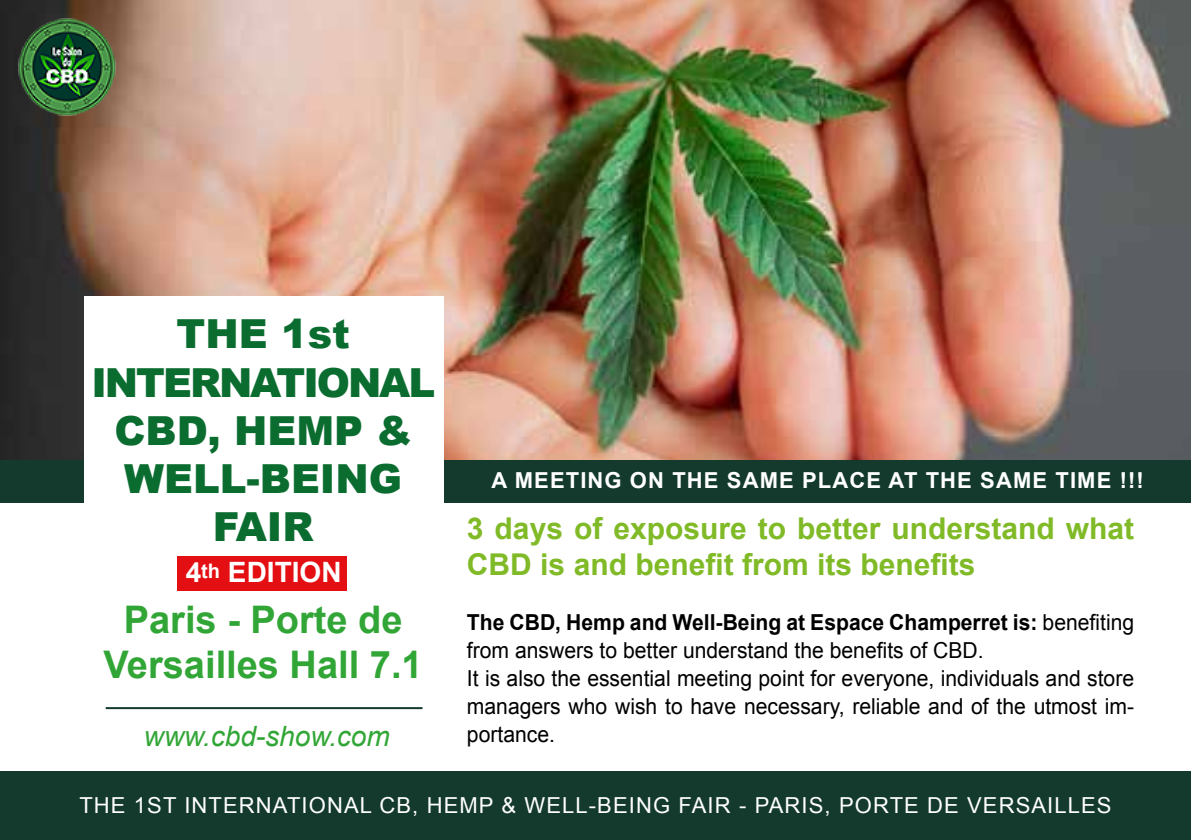
<style>
.page{position:relative;width:1191px;height:840px;background:#fff}
.page>*{position:absolute;margin:0;border:0;box-sizing:border-box;transform-origin:0 0}
.t1{font:900 40px/48px "Arial";color:#0b6c30;text-align:center}
.t2{font:700 38px/45.6px "Arial";color:#31a636;text-align:center}
.t3{font:700 30px/36px "Arial";color:#80ba27}
.t4{font:italic 28px "Arial";color:#31a636}
.t5{font:700 28px "Arial";color:#fff}
.t6{font:22px/28px "Arial";color:#000;scale:.96 1}
.t7{font:22px "Arial";letter-spacing:.05em;color:#fff}
.t8{font:700 22px "Arial";letter-spacing:.05em;color:#fff}
.s1{font-size:20px}
.s2{font-weight:700}
</style>
<div class="page">
<div style="left:0;top:459px;width:1191px;height:43px;background:#133a2d"></div>
<div style="left:1174px;top:771px;width:17px;height:68px;background:#133a2d"></div>
<img style="left:0;top:0;width:1191px;height:459px">
<div style="left:84px;top:296px;width:360px;height:396px;background:#fff"></div>
<hr style="left:106px;top:706px;width:316px;height:2px;background:#133a2d">
<div style="left:0;top:771px;width:1174px;height:68px;background:#133a2d"></div>
<img style="left:17px;top:17px;width:99px;height:99px">
<div style="left:177px;top:556px;width:170px;height:34px;background:#e30f13"></div>
<h1 class="t1" style="left:91px;top:309px;width:345px">THE 1st<br>INTERNATIONAL<br>CBD, HEMP &amp;<br>WELL-BEING<br>FAIR</h1>
<p class="t5" style="left:186px;top:553px;width:157px">4<span class="s1">th</span> EDITION</p>
<h2 class="t2" style="left:104px;top:597px;width:321px">Paris - Porte de<br>Versailles Hall 7.1</h2>
<p class="t4" style="left:144px;top:717px;width:247px">www.cbd-show.com</p>
<p class="t8" style="left:491px;top:465px;width:654px">A MEETING ON THE SAME PLACE AT THE SAME TIME !!!</p>
<h3 class="t3" style="left:467px;top:511px;width:669px">3 days of exposure to better understand what<br>CBD is and benefit from its benefits</h3>
<p class="t6" style="left:467px;top:608px;width:696px"><span class="s2">The CBD, Hemp and Well-Being at Espace Champerret is:</span> benefiting from answers to better understand the benefits of CBD.<br>It is also the essential meeting point for everyone, individuals and store managers who wish to have necessary, reliable and of the utmost im&shy;portance.</p>
<p class="t7" style="left:79px;top:790px;width:1033px">THE 1ST INTERNATIONAL CB, HEMP &amp; WELL-BEING FAIR - PARIS, PORTE DE VERSAILLES</p>
</div>
